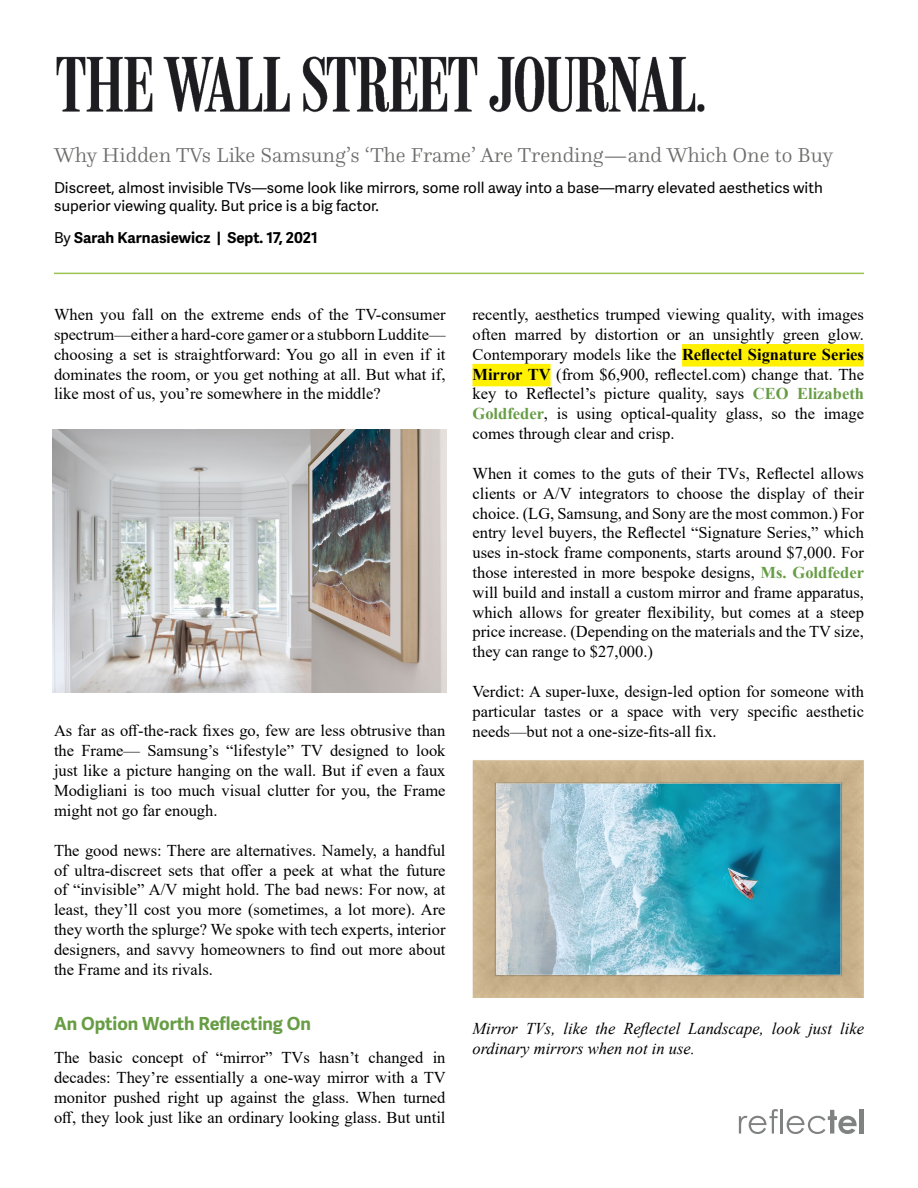
<style>
.page{position:relative;width:918px;height:1188px;background:#fff}
.page>*{position:absolute;margin:0;border:0;box-sizing:border-box;transform-origin:0 0}
.t1{font:300 21px "Questa";color:#6e6e6d}
.t2{font:700 18px "Adelle Sans";color:#679d45}
.Text{font:16.5px/19.8px "Times New Roman";color:#000;text-align:justify}
.Text-2{font:italic 16.5px/19.8px "Times New Roman";color:#000}
.t3{font:15px/18px "Adelle Sans";color:#000}
.t4{font:700 15px "Adelle Sans";color:#000}
.s1{font-weight:400}
.s2{font-weight:700}
.s3{font-weight:700;color:#679d45}
</style>
<div class="page">
<div style="left:682px;top:344px;width:182px;height:23px;background:#fff101"></div>
<div style="left:472px;top:364px;width:79px;height:22px;background:#fff101"></div>
<img style="left:56px;top:56px;width:649px;height:57px">
<img style="left:472px;top:760px;width:392px;height:238px">
<hr style="left:54px;top:273px;width:810px;height:1px;background:#9bc551">
<img style="left:53px;top:430px;width:394px;height:262px">
<svg style="left:739px;top:1109px;width:39px;height:25px"></svg>
<hr style="left:781px;top:1110px;width:2px;height:24px;background:#808181">
<svg style="left:787px;top:1110px;width:70px;height:24px"></svg>
<hr style="left:860px;top:1110px;width:4px;height:24px;background:#808181">
<p class="t1" style="left:54px;top:142px;width:781px">Why Hidden TVs Like Samsung’s ‘The Frame’ Are Trending—and Which One to Buy</p>
<p class="t3" style="left:54px;top:179px;width:770px">Discreet, almost invisible TVs—some look like mirrors, some roll away into a base—marry elevated aesthetics with superior viewing quality. But price is a big factor.</p>
<p class="t4" style="left:54px;top:228px;width:265px"><span class="s1">By</span> Sarah Karnasiewicz | Sept. 17, 2021</p>
<p class="Text" style="left:54px;top:304px;width:393px">When you fall on the extreme ends of the TV-consumer spectrum—either a hard-core gamer or a stubborn Luddite— choosing a set is straightforward: You go all in even if it dominates the room, or you get nothing at all. But what if, like most of us, you’re somewhere in the middle?</p>
<p class="Text" style="left:54px;top:721px;width:393px">As far as off-the-rack fixes go, few are less obtrusive than the Frame— Samsung’s “lifestyle” TV designed to look just like a picture hanging on the wall. But if even a faux Modigliani is too much visual clutter for you, the Frame might not go far enough.</p>
<p class="Text" style="left:54px;top:840px;width:393px">The good news: There are alternatives. Namely, a handful of ultra-discreet sets that offer a peek at what the future of “invisible” A/V might hold. The bad news: For now, at least, they’ll cost you more (sometimes, a lot more). Are they worth the splurge? We spoke with tech experts, interior designers, and savvy homeowners to find out more about the Frame and its rivals.</p>
<p class="t2" style="left:54px;top:1013px;width:259px">An Option Worth Reflecting On</p>
<p class="Text" style="left:54px;top:1047px;width:393px">The basic concept of “mirror” TVs hasn’t changed in decades: They’re essentially a one-way mirror with a TV monitor pushed right up against the glass. When turned off, they look just like an ordinary looking glass. But until</p>
<p class="Text" style="left:472px;top:304px;width:393px">recently, aesthetics trumped viewing quality, with images often marred by distortion or an unsightly green glow.<br>Contemporary models like the <span class="s2">Reflectel Signature Series Mirror TV</span> (from $6,900, reflectel.com) change that. The key to Reflectel’s picture quality, says <span class="s3">CEO Elizabeth Goldfeder</span>, is using optical-quality glass, so the image comes through clear and crisp.</p>
<p class="Text" style="left:472px;top:463px;width:393px">When it comes to the guts of their TVs, Reflectel allows clients or A/V integrators to choose the display of their choice. (LG, Samsung, and Sony are the most common.) For entry level buyers, the Reflectel “Signature Series,” which uses in-stock frame components, starts around $7,000. For those interested in more bespoke designs, <span class="s3">Ms. Goldfeder </span>will build and install a custom mirror and frame apparatus, which allows for greater flexibility, but comes at a steep price increase. (Depending on the materials and the TV size, they can range to $27,000.)</p>
<p class="Text" style="left:472px;top:681px;width:393px">Verdict: A super-luxe, design-led option for someone with particular tastes or a space with very specific aesthetic needs—but not a one-size-fits-all fix.</p>
<p class="Text-2" style="left:472px;top:1019px;width:393px">Mirror TVs, like the Reflectel Landscape, look just like ordinary mirrors when not in use.</p>
</div>
